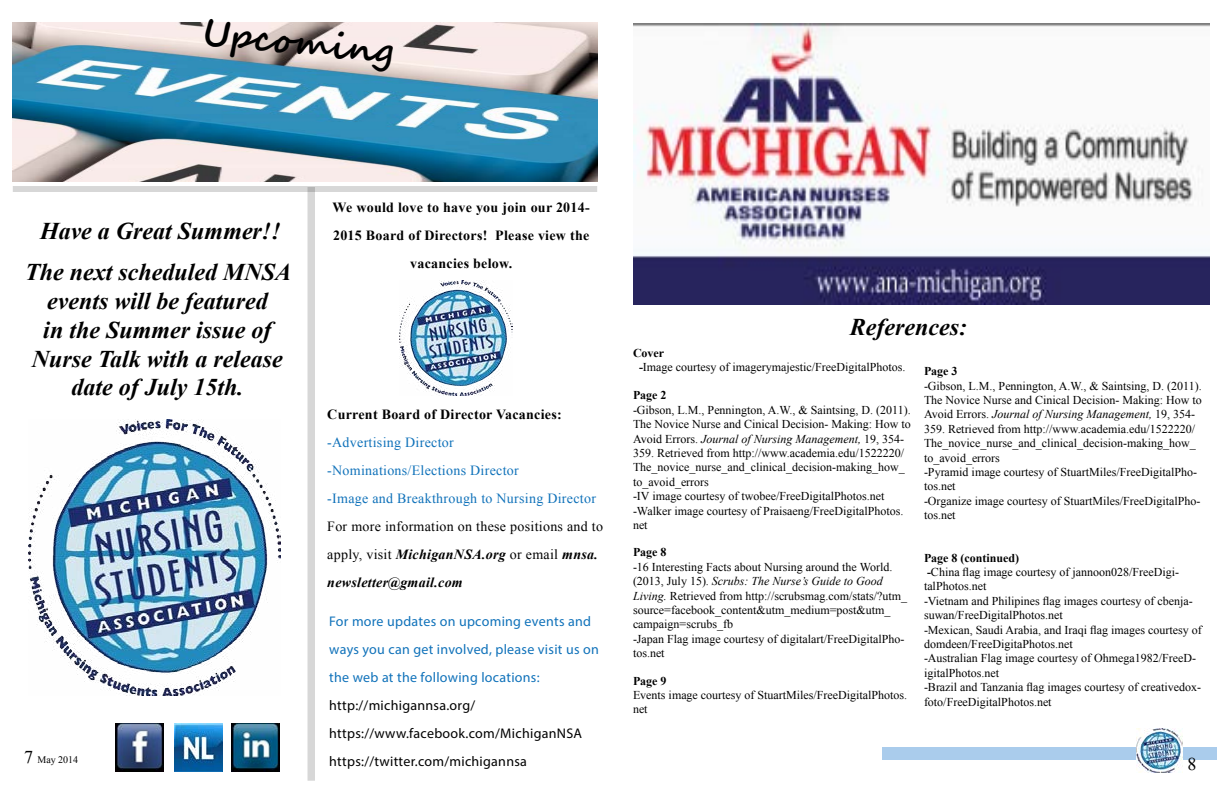
<style>
.page{position:relative;width:1224px;height:792px;background:#fff}
.page>*{position:absolute;margin:0;border:0;box-sizing:border-box;transform-origin:0 0}
.t1{font:700 36px "Segoe Script";color:#000}
.t2{font:italic 700 24px/28.8px "Times New Roman";color:#000;text-align:center}
.t3{font:18px "Times New Roman";color:#000}
.t4{font:700 14px/28px "Times New Roman";letter-spacing:.02em;color:#000;text-align:center}
.t5{font:14px/28px "Myriad Pro";letter-spacing:.02em;color:#1072ba}
.t6{font:14px/28px "Times New Roman";letter-spacing:.02em;color:#000}
.t7{font:14px/28px "Myriad Pro";letter-spacing:.02em;color:#000}
.t8{font:14px/28px "Times New Roman";letter-spacing:.02em;color:#1072ba}
.t9{font:12px/14.4px "Times New Roman";color:#000}
.t10{font:700 12px "Times New Roman";color:#000}
.t11{font:10px "Times New Roman";color:#000}
.s1{font-weight:700}
.s2{font-style:italic}
.s3{font-weight:700;font-style:italic}
.s4{font-size:18px}
</style>
<div class="page">
<img style="left:400px;top:281px;width:113px;height:115px">
<img style="left:116px;top:724px;width:48px;height:48px">
<img style="left:232px;top:724px;width:48px;height:48px">
<img style="left:174px;top:724px;width:48px;height:48px">
<img style="left:28px;top:419px;width:253px;height:277px">
<div style="left:882px;top:748px;width:335px;height:12px;background:#aaccec"></div>
<img style="left:1136px;top:728px;width:47px;height:45px">
<img style="left:634px;top:23px;width:576px;height:282px">
<img style="left:13px;top:22px;width:585px;height:160px">
<div style="left:308px;top:188px;width:6px;height:592px;background:#d7d7d7"></div>
<div style="left:13px;top:187px;width:584px;height:5px;background:#d7d7d7"></div>
<h1 class="t1" style="left:206px;top:3px;width:194px;rotate:6deg">Upcoming</h1>
<p class="t4" style="left:333px;top:193px;width:259px">We would love to have you join our 2014-<br>2015 Board of Directors! Please view the vacancies below.</p>
<h2 class="t2" style="left:25px;top:209px;width:268px;line-height:41.6px">Have a Great Summer!!<br>The next scheduled MNSA</h2>
<h2 class="t2" style="left:32px;top:286px;width:253px">events will be featured<br>in the Summer issue of<br>Nurse Talk with a release date of July 15th.</h2>
<h2 class="t2" style="left:850px;top:312px;width:119px">References:</h2>
<p class="t9" style="left:639px;top:346px;width:268px;text-indent:-6px"><span class="s1">Cover<br>-</span>Image courtesy of imagerymajestic/FreeDigitalPhotos.</p>
<p class="t10" style="left:633px;top:387px;width:35px">Page 2</p>
<p class="t9" style="left:633px;top:402px;width:279px">-Gibson, L.M., Pennington, A.W., &amp; Saintsing, D. (2011).<br>The Novice Nurse and Cinical Decision- Making: How to Avoid Errors. <span class="s2">Journal of Nursing Management,</span> 19, 354- 359. Retrieved from http://www.academia.edu/1522220/ The_novice_nurse_and_clinical_decision-making_how_ to_avoid_errors<br>-IV image courtesy of twobee/FreeDigitalPhotos.net -Walker image courtesy of Praisaeng/FreeDigitalPhotos. net</p>
<p class="t10" style="left:924px;top:363px;width:35px">Page 3</p>
<p class="t9" style="left:924px;top:378px;width:279px">-Gibson, L.M., Pennington, A.W., &amp; Saintsing, D. (2011).<br>The Novice Nurse and Cinical Decision- Making: How to Avoid Errors. <span class="s2">Journal of Nursing Management,</span> 19, 354- 359. Retrieved from http://www.academia.edu/1522220/ The_novice_nurse_and_clinical_decision-making_how_ to_avoid_errors<br>-Pyramid image courtesy of StuartMiles/FreeDigitalPho&shy;tos.net<br>-Organize image courtesy of StuartMiles/FreeDigitalPho&shy;tos.net</p>
<p class="t4" style="left:327px;top:400px;width:236px">Current Board of Director Vacancies:</p>
<p class="t8" style="left:327px;top:428px;width:270px">-Advertising Director -Nominations/Elections Director<br>-Image and Breakthrough to Nursing Director</p>
<p class="t6" style="left:327px;top:512px;width:277px">For more information on these positions and to apply, visit <span class="s3">MichiganNSA.org</span> or email <span class="s3">mnsa. newsletter@gmail.com</span></p>
<p class="t10" style="left:633px;top:544px;width:35px">Page 8</p>
<p class="t9" style="left:633px;top:559px;width:276px">-16 Interesting Facts about Nursing around the World. (2013, July 15). <span class="s2">Scrubs: The Nurse’s Guide to Good Living.</span> Retrieved from http://scrubsmag.com/stats/?utm_ source=facebook_content&amp;utm_medium=post&amp;utm_ campaign=scrubs_fb<br>-Japan Flag image courtesy of digitalart/FreeDigitalPho&shy;tos.net</p>
<p class="t9" style="left:924px;top:550px;width:279px"><span class="s1">Page 8 (continued)<br>-</span>China flag image courtesy of jannoon028/FreeDigi&shy;talPhotos.net<br>-Vietnam and Philipines flag images courtesy of cbenja&shy;suwan/FreeDigitalPhotos.net<br>-Mexican, Saudi Arabia, and Iraqi flag images courtesy of domdeen/FreeDigitaPhotos.net<br>-Australian Flag image courtesy of Ohmega1982/FreeD&shy;igitalPhotos.net<br>-Brazil and Tanzania flag images courtesy of creativedox&shy;foto/FreeDigitalPhotos.net</p>
<p class="t5" style="left:329px;top:607px;width:271px">For more updates on upcoming events and ways you can get involved, please visit us on the web at the following locations:</p>
<p class="t7" style="left:329px;top:691px;width:254px">http://michigannsa.org/ https://www.facebook.com/MichiganNSA https://twitter.com/michigannsa</p>
<p class="t10" style="left:633px;top:672px;width:35px">Page 9</p>
<p class="t9" style="left:633px;top:688px;width:276px">Events image courtesy of StuartMiles/FreeDigitalPhotos. net</p>
<p class="t11" style="left:24px;top:753px;width:56px"><span class="s4">7</span> May 2014</p>
<h3 class="t3" style="left:1188px;top:752px;width:10px">8</h3>
</div>
